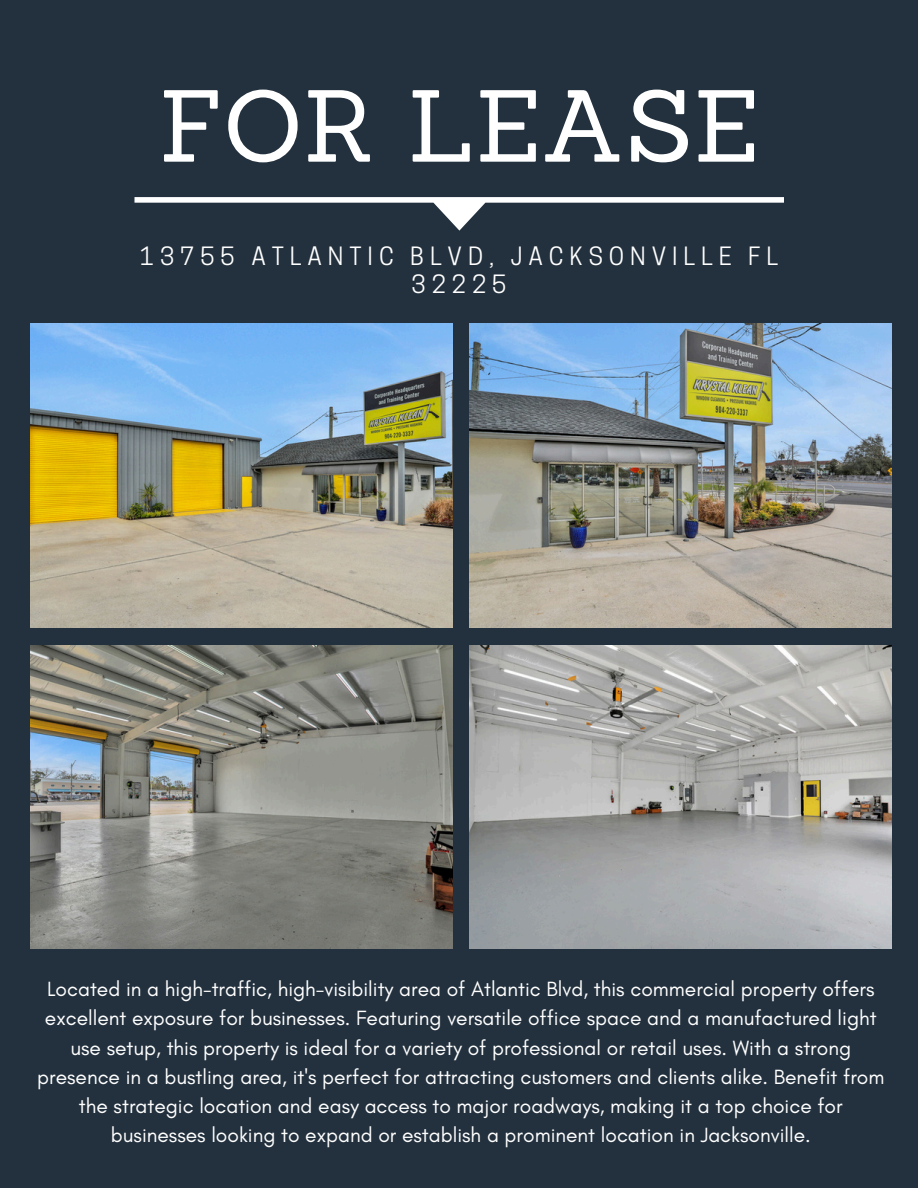
<style>
.page{position:relative;width:918px;height:1188px;background:#23313e}
.page>*{position:absolute;margin:0;border:0;box-sizing:border-box;transform-origin:0 0}
.t1{font:99.6px "Sanchez";letter-spacing:.01em;color:#fff}
.t2{font:23.7px/28.3px "Cooper Hewitt";letter-spacing:.25em;color:#fff;text-align:center}
.t3{font:21px/29.2px "Glacial Indifference";color:#fff;text-align:center}
</style>
<div class="page">
<svg style="left:134px;top:197px;width:650px;height:34px"></svg>
<img style="left:30px;top:323px;width:422px;height:304px">
<img style="left:469px;top:323px;width:422px;height:304px">
<img style="left:30px;top:645px;width:422px;height:304px">
<img style="left:469px;top:645px;width:422px;height:304px">
<h1 class="t1" style="left:159px;top:62px;width:601px">FOR LEASE</h1>
<p class="t2" style="left:140px;top:245px;width:640px">13755 ATLANTIC BLVD, JACKSONVILLE FL<br>32225</p>
<p class="t3" style="left:37px;top:974px;width:849px">Located in a high-traffic, high-visibility area of Atlantic Blvd, this commercial property offers excellent exposure for businesses. Featuring versatile office space and a manufactured light use setup, this property is ideal for a variety of professional or retail uses. With a strong presence in a bustling area, it's perfect for attracting customers and clients alike. Benefit from the strategic location and easy access to major roadways, making it a top choice for businesses looking to expand or establish a prominent location in Jacksonville.</p>
</div>
